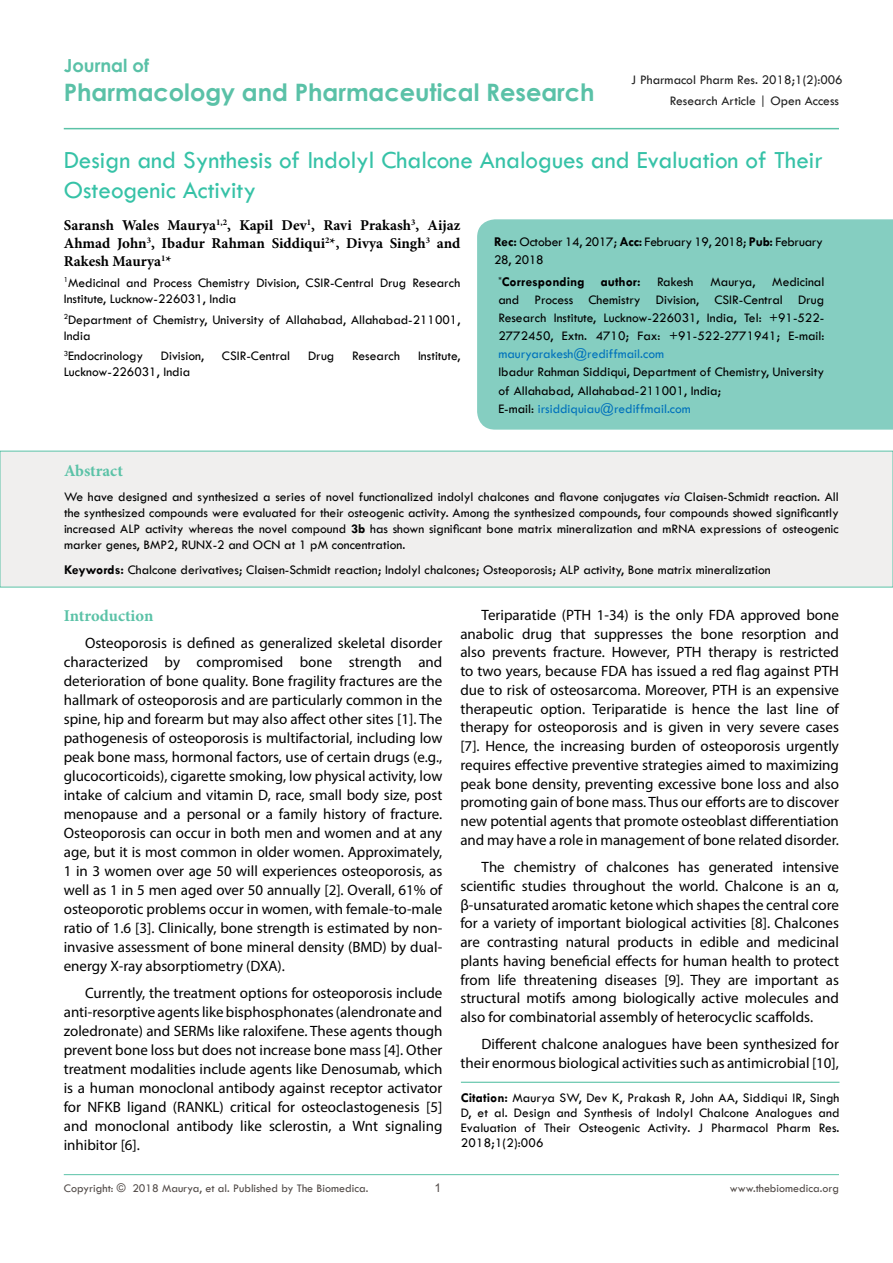
<style>
.page{position:relative;width:893px;height:1263px;background:#fff}
.page>*{position:absolute;margin:0;border:0;box-sizing:border-box;transform-origin:0 0}
.t1{font:25.5px/30px "Tw Cen";color:#36c2a7}
.t2{font:700 24px "Century Gothic";color:#5ac1a7}
.t3{font:700 18px "Century Gothic";color:#5ac1a7}
.t4{font:700 16.5px "Minion Pro";letter-spacing:-.005em;color:#5bc2a7}
.t5{font:15px/18.9px "Myriad Pro";color:#000;text-align:justify}
.t6{font:700 15px/18px "Minion Pro";color:#000;text-align:justify}
.t7{font:13.5px/16.2px "Tw Cen";color:#000;text-align:justify}
.t8{font:13.5px/20.4px "Tw Cen";color:#202020;text-align:right}
.t9{font:13.5px/18.1px "Tw Cen";letter-spacing:-.02em;color:#000}
.t10{font:700 13.5px "Tw Cen";color:#000}
.t11{font:13.5px "Tw Cen";color:#0072bc}
.t12{font:12px "Tw Cen";color:#524b48}
.t13{font:12px "Arial";color:#524b48}
.s1{font-weight:700}
.s2{font-weight:400}
.s3{color:#0072bc}
.s4{font-style:italic}
</style>
<div class="page">
<hr style="left:64px;top:1174px;width:775px;height:1px;background:#5bc2a7">
<hr style="left:64px;top:128px;width:775px;height:1px;background:#5bc2a7">
<div style="left:0;top:451px;width:893px;height:136px;background:#f0efee"></div>
<div style="left:0;top:451px;width:893px;height:136px;border:1px solid #5bc2a7"></div>
<div style="left:477px;top:219px;width:416px;height:211px;background:#85cec1"></div>
<hr style="left:461px;top:1082px;width:378px;height:1px;background:#5bc2a7">
<p class="t3" style="left:64px;top:52px;width:87px">Journal of</p>
<h2 class="t2" style="left:64px;top:74px;width:532px">Pharmacology and Pharmaceutical Research</h2>
<p class="t8" style="left:631px;top:70px;width:213px">J Pharmacol Pharm Res. 2018;1(2):006<br>Research Article | Open Access</p>
<h1 class="t1" style="left:64px;top:145px;width:760px">Design and Synthesis of Indolyl Chalcone Analogues and Evaluation of Their<br>Osteogenic Activity</h1>
<p class="t6" style="left:64px;top:216px;width:398px">Saransh Wales Maurya<sup>1,2</sup>, Kapil Dev<sup>1</sup>, Ravi Prakash<sup>3</sup>, Aijaz Ahmad John<sup>3</sup>, Ibadur Rahman Siddiqui<sup>2</sup>*, Divya Singh<sup>3</sup> and Rakesh Maurya<sup>1</sup>*</p>
<p class="t7" style="left:64px;top:274px;width:398px"><sup>1</sup>Medicinal and Process Chemistry Division, CSIR-Central Drug Research<br>Institute, Lucknow-226031, India</p>
<p class="t7" style="left:64px;top:311px;width:398px"><sup>2</sup>Department of Chemistry, University of Allahabad, Allahabad-211001,<br>India</p>
<p class="t7" style="left:64px;top:348px;width:81px"><sup>3</sup>Endocrinology</p>
<p class="t7" style="left:161px;top:348px;width:45px">Division,</p>
<p class="t7" style="left:222px;top:348px;width:70px">CSIR-Central</p>
<p class="t7" style="left:308px;top:348px;width:28px">Drug</p>
<p class="t7" style="left:352px;top:348px;width:49px">Research</p>
<p class="t7" style="left:418px;top:348px;width:44px">Institute,</p>
<p class="t7" style="left:64px;top:364px;width:128px">Lucknow-226031, India</p>
<p class="t9" style="left:494px;top:232px;width:330px"><span class="s1">Rec:</span> October 14, 2017; <span class="s1">Acc:</span> February 19, 2018; <span class="s1">Pub:</span> February<br>28, 2018</p>
<p class="t10" style="left:498px;top:274px;width:197px"><sup>*</sup>Corresponding author: <span class="s2">Rakesh</span></p>
<p class="t7" style="left:710px;top:274px;width:46px">Maurya,</p>
<p class="t7" style="left:498px;top:273px;width:327px;line-height:18.1px;text-indent:274px">Medicinal and Process Chemistry Division, CSIR-Central Drug Research Institute, Lucknow-226031, India, Tel: +91-522- 2772450, Extn. 4710; Fax: +91-522-2771941; E-mail:</p>
<p class="t11" style="left:498px;top:346px;width:167px">mauryarakesh@rediffmail.com</p>
<p class="t7" style="left:498px;top:363px;width:327px;line-height:18.1px;text-align:left">Ibadur Rahman Siddiqui, Department of Chemistry, University of Allahabad, Allahabad-211001, India;<br>E-mail: <span class="s3">irsiddiquiau@rediffmail.com</span></p>
<p class="t4" style="left:64px;top:459px;width:60px">Abstract</p>
<p class="t7" style="left:64px;top:488px;width:776px">We have designed and synthesized a series of novel functionalized indolyl chalcones and flavone conjugates <span class="s4">via</span> Claisen-Schmidt reaction. All the synthesized compounds were evaluated for their osteogenic activity. Among the synthesized compounds, four compounds showed significantly increased ALP activity whereas the novel compound <span class="s1">3b</span> has shown significant bone matrix mineralization and mRNA expressions of osteogenic marker genes, BMP2, RUNX-2 and OCN at 1 pM concentration.</p>
<p class="t7" style="left:64px;top:562px;width:708px"><span class="s1">Keywords:</span> Chalcone derivatives; Claisen-Schmidt reaction; Indolyl chalcones; Osteoporosis; ALP activity, Bone matrix mineralization</p>
<p class="t4" style="left:64px;top:604px;width:91px">Introduction</p>
<p class="t5" style="left:64px;top:633px;width:380px;text-indent:21px">Osteoporosis is defined as generalized skeletal disorder characterized by compromised bone strength and deterioration of bone quality. Bone fragility fractures are the hallmark of osteoporosis and are particularly common in the spine, hip and forearm but may also affect other sites [1]. The pathogenesis of osteoporosis is multifactorial, including low peak bone mass, hormonal factors, use of certain drugs (e.g., glucocorticoids), cigarette smoking, low physical activity, low intake of calcium and vitamin D, race, small body size, post menopause and a personal or a family history of fracture.<br>Osteoporosis can occur in both men and women and at any age, but it is most common in older women. Approximately, 1 in 3 women over age 50 will experiences osteoporosis, as well as 1 in 5 men aged over 50 annually [2]. Overall, 61% of osteoporotic problems occur in women, with female-to-male ratio of 1.6 [3]. Clinically, bone strength is estimated by non&shy;invasive assessment of bone mineral density (BMD) by dual&shy;energy X-ray absorptiometry (DXA).</p>
<p class="t5" style="left:64px;top:983px;width:380px;text-indent:21px">Currently, the treatment options for osteoporosis include anti-resorptive agents like bisphosphonates (alendronate and zoledronate) and SERMs like raloxifene. These agents though prevent bone loss but does not increase bone mass [4]. Other treatment modalities include agents like Denosumab, which is a human monoclonal antibody against receptor activator for NFKB ligand (RANKL) critical for osteoclastogenesis [5] and monoclonal antibody like sclerostin, a Wnt signaling inhibitor [6].</p>
<p class="t5" style="left:460px;top:605px;width:380px;text-indent:21px">Teriparatide (PTH 1-34) is the only FDA approved bone anabolic drug that suppresses the bone resorption and also prevents fracture. However, PTH therapy is restricted to two years, because FDA has issued a red flag against PTH due to risk of osteosarcoma. Moreover, PTH is an expensive therapeutic option. Teriparatide is hence the last line of therapy for osteoporosis and is given in very severe cases [7]. Hence, the increasing burden of osteoporosis urgently requires effective preventive strategies aimed to maximizing peak bone density, preventing excessive bone loss and also promoting gain of bone mass. Thus our efforts are to discover new potential agents that promote osteoblast differentiation and may have a role in management of bone related disorder.</p>
<p class="t5" style="left:460px;top:857px;width:380px;text-indent:21px">The chemistry of chalcones has generated intensive scientific studies throughout the world. Chalcone is an α, β-unsaturated aromatic ketone which shapes the central core for a variety of important biological activities [8]. Chalcones are contrasting natural products in edible and medicinal plants having beneficial effects for human health to protect from life threatening diseases [9]. They are important as structural motifs among biologically active molecules and also for combinatorial assembly of heterocyclic scaffolds.</p>
<p class="t5" style="left:460px;top:1035px;width:380px;text-align:right">Different chalcone analogues have been synthesized for their enormous biological activities such as antimicrobial [10],</p>
<p class="t7" style="left:461px;top:1090px;width:380px;line-height:15px"><span class="s1">Citation:</span> Maurya SW, Dev K, Prakash R, John AA, Siddiqui IR, Singh D, et al. Design and Synthesis of Indolyl Chalcone Analogues and Evaluation of Their Osteogenic Activity. J Pharmacol Pharm Res.<br>2018;1(2):006</p>
<p class="t12" style="left:64px;top:1181px;width:306px">Copyright: © 2018 Maurya, et al. Published by The Biomedica.</p>
<p class="t13" style="left:434px;top:1180px;width:8px">1</p>
<p class="t12" style="left:730px;top:1181px;width:111px">www.thebiomedica.org</p>
</div>
